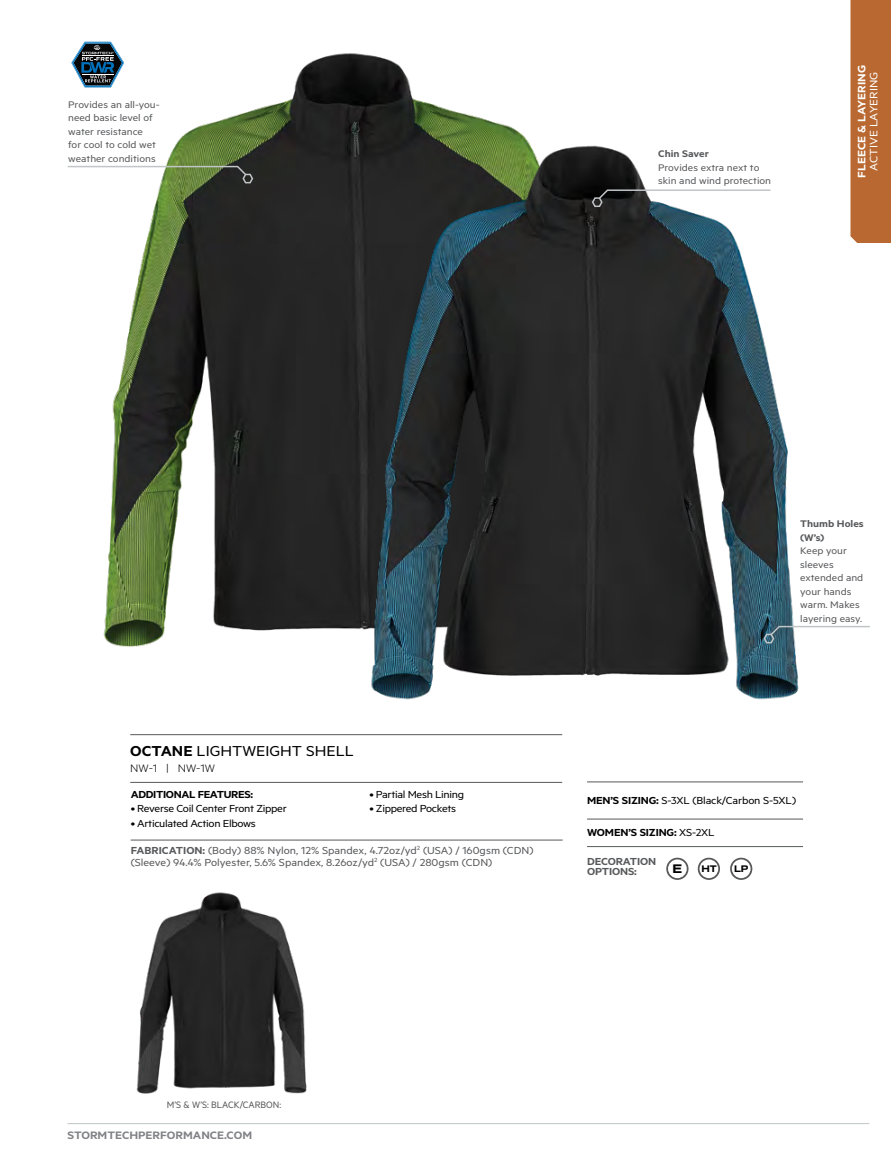
<style>
.page{position:relative;width:891px;height:1161px;background:#fff}
.page>*{position:absolute;margin:0;border:0;box-sizing:border-box;transform-origin:0 0}
.t1{font:16.2px "Metric";color:#000;scale:1.11 1}
.t2{font:600 12.15px "Metric";color:#808285;scale:1.11 1}
.t3{font:600 12.15px "Metric";color:#fff;scale:1.11 1}
.t4{font:12.15px "Metric";color:#fff;scale:1.11 1}
.t5{font:300 12.15px "Metric";color:#000;scale:1.11 1}
.t6{font:11.55px/12.8px "Metric";color:#58595b;scale:1.11 1}
.t7{font:11.55px "Metric";letter-spacing:-.025em;color:#000;scale:1.11 1}
.t8{font:600 11.55px "Metric";letter-spacing:-.025em;color:#000;scale:1.11 1}
.t9{font:600 11.55px/10.5px "Metric";letter-spacing:-.01em;color:#58595b;scale:1.11 1}
.t10{font:10.8px/13.5px "Metric";color:#58595b;scale:1.11 1}
.t11{font:600 10.8px/13.5px "Metric";color:#58595b;scale:1.11 1}
.t12{font:10.5px "Metric";color:#58595b}
.t13{font:700 8.85px "Aero";letter-spacing:-.03em;color:#000}
.s1{font-weight:600}
.s2{font-weight:400}
.s3{font-size:11.4px}
</style>
<div class="page">
<hr style="left:131px;top:840px;width:432px;height:1px;background:#58595b">
<hr style="left:130px;top:782px;width:432px;height:1px;background:#58595b">
<hr style="left:130px;top:734px;width:432px;height:1px;background:#58595b">
<hr style="left:587px;top:782px;width:216px;height:1px;background:#58595b">
<hr style="left:587px;top:819px;width:216px;height:1px;background:#58595b">
<hr style="left:587px;top:846px;width:216px;height:1px;background:#58595b">
<svg style="left:666px;top:858px;width:23px;height:22px"></svg>
<svg style="left:730px;top:858px;width:22px;height:22px"></svg>
<svg style="left:698px;top:858px;width:22px;height:22px"></svg>
<img style="left:84px;top:41px;width:413px;height:606px">
<img style="left:136px;top:892px;width:171px;height:202px">
<img style="left:286px;top:123px;width:513px;height:613px">
<svg style="left:71px;top:42px;width:53px;height:45px"></svg>
<svg style="left:67px;top:165px;width:187px;height:19px"></svg>
<svg style="left:591px;top:189px;width:181px;height:19px"></svg>
<svg style="left:763px;top:625px;width:107px;height:19px"></svg>
<hr style="left:68px;top:1123px;width:801px;height:1px;background:#c1c5c8">
<div style="left:850px;top:0;width:41px;height:243px;background:#b86830"></div>
<p class="t10" style="left:68px;top:97px;width:84px">Provides an all-you&shy;need basic level of water resistance<br>for cool to cold wet weather conditions</p>
<p class="t11" style="left:658px;top:147px;width:47px">Chin Saver</p>
<p class="t10" style="left:658px;top:160px;width:103px">Provides extra next to skin and wind protection</p>
<p class="t3" style="left:854px;top:178px;width:103px;rotate:-90deg">FLEECE &amp; LAYERING</p>
<p class="t4" style="left:867px;top:171px;width:91px;rotate:-90deg">ACTIVE LAYERING</p>
<h1 class="t1" style="left:130px;top:741px;width:203px"><span class="s1">OCTANE</span> LIGHTWEIGHT SHELL</h1>
<p class="t5" style="left:130px;top:761px;width:78px">NW-1 | NW-1W</p>
<p class="t8" style="left:131px;top:788px;width:112px">ADDITIONAL FEATURES:</p>
<p class="t7" style="left:131px;top:802px;width:142px">• Reverse Coil Center Front Zipper</p>
<p class="t7" style="left:131px;top:816px;width:114px">• Articulated Action Elbows</p>
<p class="t7" style="left:369px;top:788px;width:87px">• Partial Mesh Lining</p>
<p class="t7" style="left:369px;top:802px;width:80px">• Zippered Pockets</p>
<p class="t6" style="left:131px;top:843px;width:365px"><span class="s1">FABRICATION:</span> (Body) 88% Nylon, 12% Spandex, 4.72oz/yd<sup>2</sup> (USA) / 160gsm (CDN) (Sleeve) 94.4% Polyester, 5.6% Spandex, 8.26oz/yd<sup>2</sup> (USA) / 280gsm (CDN)</p>
<p class="t11" style="left:800px;top:517px;width:59px">Thumb Holes (W’s)</p>
<p class="t10" style="left:800px;top:544px;width:58px">Keep your sleeves extended and your hands warm. Makes layering easy.</p>
<p class="t7" style="left:587px;top:794px;width:190px"><span class="s1">MEN’S SIZING:</span> S-3XL (Black/Carbon S-5XL)</p>
<p class="t8" style="left:587px;top:826px;width:117px">WOMEN’S SIZING: <span class="s2">XS-2XL</span></p>
<p class="t9" style="left:587px;top:856px;width:64px">DECORATION<br>OPTIONS:</p>
<p class="t13" style="left:659px;top:863px;width:110px"><span class="s3">E EE</span>HTHTHTSPSPSPLPLPLP</p>
<p class="t12" style="left:167px;top:1099px;width:116px">M’S &amp; W’S: BLACK/CARBON:</p>
<p class="t2" style="left:68px;top:1128px;width:168px">STORMTECHPERFORMANCE.COM</p>
</div>
